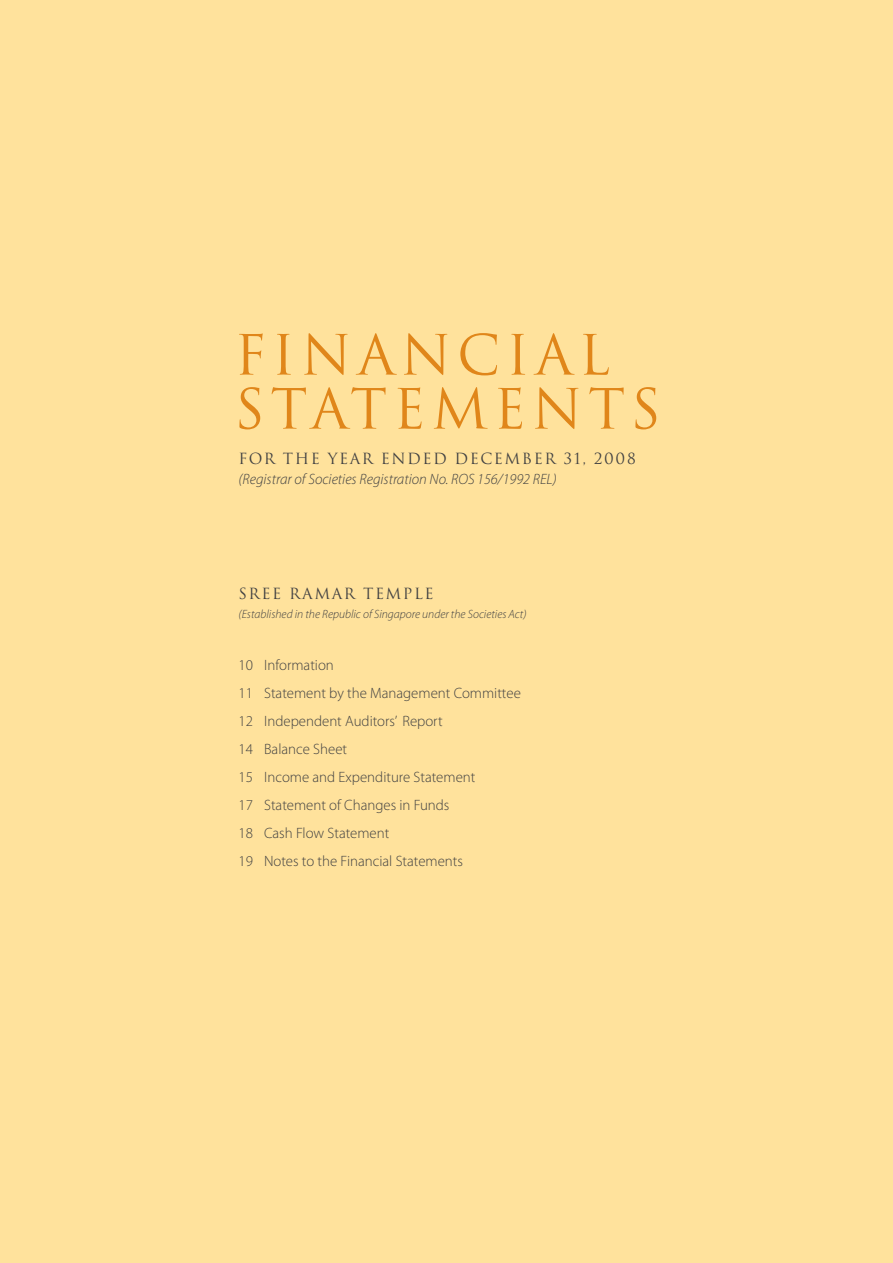
<style>
.page{position:relative;width:893px;height:1263px;background:#ffe29c}
.page>*{position:absolute;margin:0;border:0;box-sizing:border-box;transform-origin:0 0}
.t1{font:54px/54px "Trajan";letter-spacing:.1em;color:#e0861a}
.t2{font:300 15px/28px "Myriad Pro";color:#414142}
.t3{font:italic 300 15px "Myriad Pro";color:#414142}
.t4{font:15px "Trajan";letter-spacing:.1em;color:#414142}
.t5{font:italic 300 12px "Myriad Pro";color:#414142}
</style>
<div class="page">
<h1 class="t1" style="left:234px;top:328px;width:428px">FINANCIAL<br>STATEMENTS</h1>
<p class="t4" style="left:239px;top:449px;width:399px">FOR THE YEAR ENDED DECEMBER 31, 2008</p>
<p class="t3" style="left:239px;top:469px;width:320px">(Registrar of Societies Registration No. ROS 156/1992 REL)</p>
<p class="t4" style="left:239px;top:584px;width:196px">SREE RAMAR TEMPLE</p>
<p class="t5" style="left:239px;top:607px;width:289px">(Established in the Republic of Singapore under the Societies Act)</p>
<p class="t2" style="left:239px;top:651px;width:284px">10 Information<br>11 Statement by the Management Committee<br>12 Independent Auditors’ Report<br>14 Balance Sheet<br>15 Income and Expenditure Statement<br>17 Statement of Changes in Funds<br>18 Cash Flow Statement<br>19 Notes to the Financial Statements</p>
</div>
